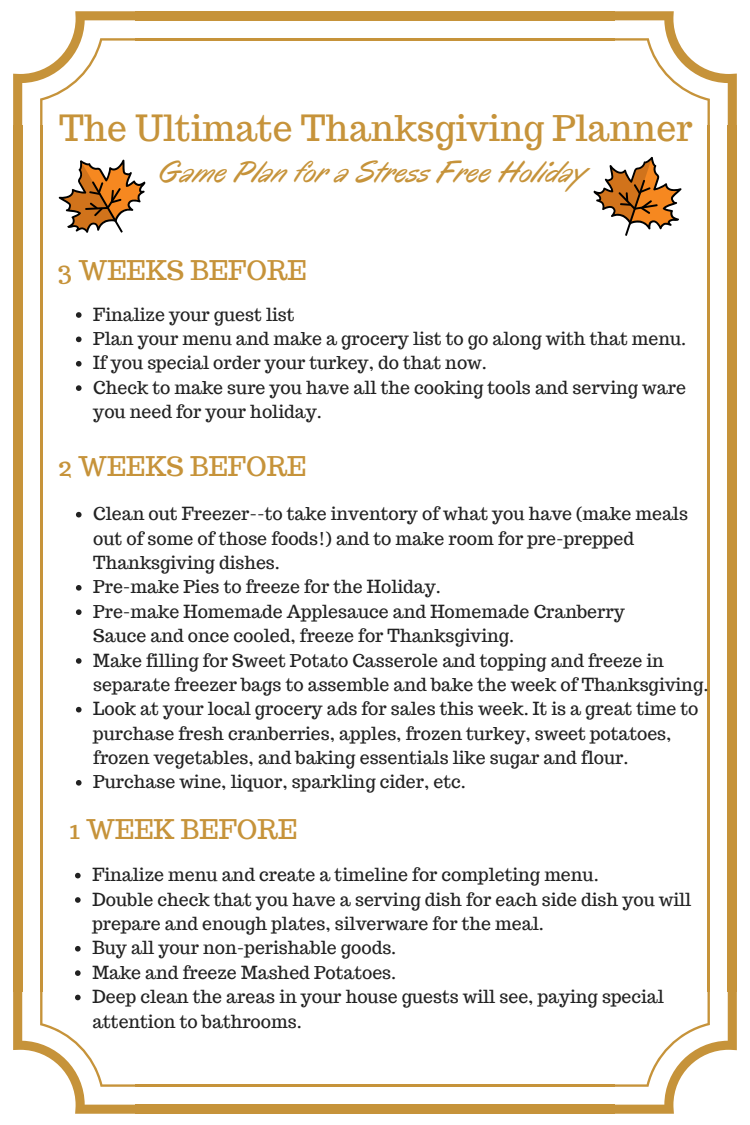
<style>
.page{position:relative;width:750px;height:1125px;background:#fff}
.page>*{position:absolute;margin:0;border:0;box-sizing:border-box;transform-origin:0 0}
.t1{font:35.38px "Trocchi";color:#c6933a}
.t2{font:italic 31px "Oregano";color:#c6933a}
.t3{font:26.5px "Trocchi";color:#c6933a}
.t4{font:17.62px/24.4px "Trocchi";color:#222}
</style>
<div class="page">
<svg style="left:13px;top:11px;width:124px;height:116px"></svg>
<div style="left:13px;top:125px;width:9px;height:867px;background:#c6933a"></div>
<hr style="left:40px;top:125px;width:2px;height:867px;background:#c6933a">
<div style="left:135px;top:1105px;width:480px;height:9px;background:#c6933a"></div>
<hr style="left:135px;top:1084px;width:480px;height:3px;background:#c6933a">
<svg style="left:613px;top:990px;width:124px;height:124px"></svg>
<div style="left:728px;top:125px;width:9px;height:867px;background:#c6933a"></div>
<hr style="left:708px;top:125px;width:2px;height:867px;background:#c6933a">
<svg style="left:613px;top:11px;width:124px;height:116px"></svg>
<div style="left:135px;top:11px;width:480px;height:9px;background:#c6933a"></div>
<hr style="left:135px;top:38px;width:480px;height:3px;background:#c6933a">
<svg style="left:42px;top:138px;width:104px;height:107px"></svg>
<svg style="left:593px;top:156px;width:89px;height:80px"></svg>
<svg style="left:76px;top:312px;width:6px;height:6px"></svg>
<svg style="left:76px;top:337px;width:6px;height:5px"></svg>
<svg style="left:76px;top:361px;width:6px;height:6px"></svg>
<svg style="left:76px;top:385px;width:6px;height:6px"></svg>
<svg style="left:76px;top:512px;width:6px;height:6px"></svg>
<svg style="left:76px;top:585px;width:6px;height:6px"></svg>
<svg style="left:76px;top:609px;width:6px;height:6px"></svg>
<svg style="left:76px;top:658px;width:6px;height:6px"></svg>
<svg style="left:76px;top:707px;width:6px;height:5px"></svg>
<svg style="left:76px;top:780px;width:6px;height:6px"></svg>
<svg style="left:75px;top:873px;width:6px;height:5px"></svg>
<svg style="left:75px;top:897px;width:6px;height:6px"></svg>
<svg style="left:75px;top:946px;width:6px;height:6px"></svg>
<svg style="left:75px;top:970px;width:6px;height:6px"></svg>
<svg style="left:13px;top:990px;width:124px;height:124px"></svg>
<h1 class="t1" style="left:59px;top:105px;width:635px">The Ultimate Thanksgiving Planner</h1>
<h2 class="t2" style="left:160px;top:152px;width:429px">Game Plan for a Stress Free Holiday</h2>
<h3 class="t3" style="left:58px;top:253px;width:250px">3 WEEKS BEFORE</h3>
<p class="t4" style="left:93px;top:302px;width:595px">Finalize your guest list<br>Plan your menu and make a grocery list to go along with that menu.<br>If you special order your turkey, do that now.<br>Check to make sure you have all the cooking tools and serving ware you need for your holiday.</p>
<h3 class="t3" style="left:58px;top:449px;width:250px">2 WEEKS BEFORE</h3>
<p class="t4" style="left:93px;top:502px;width:617px">Clean out Freezer--to take inventory of what you have (make meals out of some of those foods!) and to make room for pre-prepped Thanksgiving dishes.<br>Pre-make Pies to freeze for the Holiday.<br>Pre-make Homemade Applesauce and Homemade Cranberry<br>Sauce and once cooled, freeze for Thanksgiving.<br>Make filling for Sweet Potato Casserole and topping and freeze in separate freezer bags to assemble and bake the week of Thanksgiving.<br>Look at your local grocery ads for sales this week. It is a great time to purchase fresh cranberries, apples, frozen turkey, sweet potatoes, frozen vegetables, and baking essentials like sugar and flour.<br>Purchase wine, liquor, sparkling cider, etc.</p>
<h3 class="t3" style="left:69px;top:812px;width:229px">1 WEEK BEFORE</h3>
<p class="t4" style="left:92px;top:863px;width:601px">Finalize menu and create a timeline for completing menu.<br>Double check that you have a serving dish for each side dish you will prepare and enough plates, silverware for the meal.<br>Buy all your non-perishable goods.<br>Make and freeze Mashed Potatoes.<br>Deep clean the areas in your house guests will see, paying special attention to bathrooms.</p>
</div>
